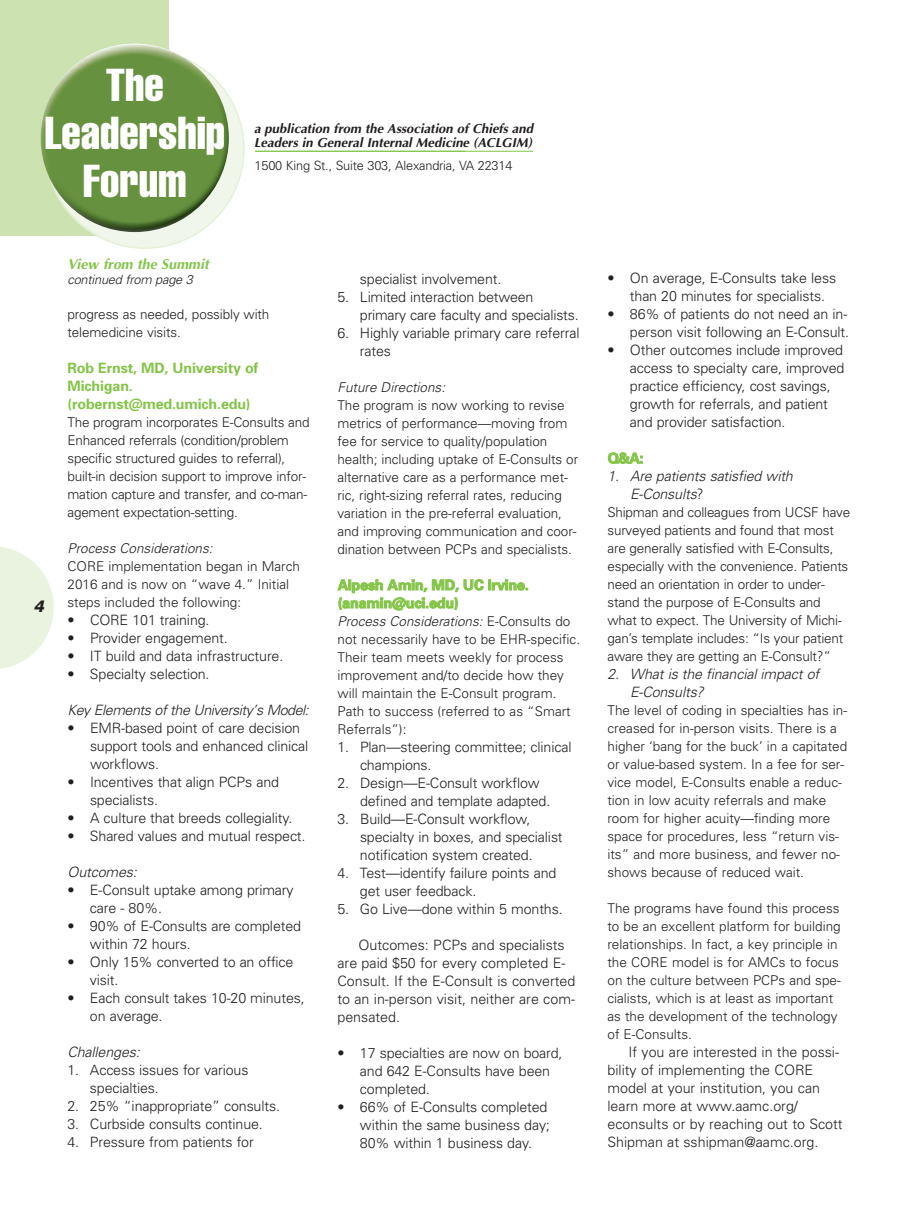
<style>
.page{position:relative;width:918px;height:1215px;background:#fff}
.page>*{position:absolute;margin:0;border:0;box-sizing:border-box;transform-origin:0 0}
.t1{font:extra-condensed 45.3px/48.3px "Helvetica";color:#fff;text-align:center}
.t2{font:italic 800 16.5px "Helvetica Neue";color:#231f20}
.t3{font:300 14.25px/18px "Univers";letter-spacing:-.01em;color:#231f20}
.t4{font:italic 300 14.25px/18px "Univers";color:#231f20}
.t5{font:700 14.25px/18px "Univers";letter-spacing:-.01em;color:#83c447}
.t6{font:italic 700 14.25px "Optima";color:#83c447}
.t7{font:300 13.5px/18px "Univers";letter-spacing:-.005em;color:#231f20}
.t8{font:italic 300 13.5px "Univers";color:#231f20}
.t9{font:italic 700 13.2px/14.4px "Optima";color:#231f20}
.t10{font:300 12.75px "Univers";letter-spacing:-.015em;color:#231f20}
.t11{font:italic 300 12.75px "Univers";letter-spacing:-.015em;color:#231f20}
.s1{font-style:italic}
.s2{font-style:normal}
</style>
<div class="page">
<div style="left:0;top:0;width:168px;height:235px;background:#cce3b1"></div>
<svg style="left:0;top:547px;width:54px;height:122px"></svg>
<svg style="left:45px;top:49px;width:200px;height:200px"></svg>
<img style="left:41px;top:44px;width:188px;height:188px;border-radius:50%">
<hr style="left:255px;top:151px;width:278px;height:1px;background:#83c447">
<h1 class="t1" style="left:45px;top:63px;width:182px">The<br>Leadership<br>Forum</h1>
<p class="t9" style="left:254px;top:121px;width:280px">a publication from the Association of Chiefs and<br>Leaders in General Internal Medicine (ACLGIM)</p>
<p class="t10" style="left:255px;top:161px;width:259px">1500 King St., Suite 303, Alexandria, VA 22314</p>
<p class="t2" style="left:34px;top:600px;width:12px">4</p>
<p class="t6" style="left:67px;top:256px;width:143px">View from the Summit</p>
<p class="t11" style="left:68px;top:275px;width:127px">continued from page 3</p>
<p class="t7" style="left:68px;top:306px;width:203px">progress as needed, possibly with telemedicine visits.</p>
<p class="t5" style="left:67px;top:360px;width:192px">Rob Ernst, MD, University of<br>Michigan. (robernst@med.umich.edu)</p>
<p class="t7" style="left:67px;top:414px;width:244px">The program incorporates E-Consults and Enhanced referrals (condition/problem specific structured guides to referral), built-in decision support to improve infor&shy;mation capture and transfer, and co-man&shy;agement expectation-setting.</p>
<p class="t8" style="left:68px;top:543px;width:149px">Process Considerations:</p>
<p class="t7" style="left:67px;top:558px;width:234px">CORE implementation began in March<br>2016 and is now on “wave 4.” Initial steps included the following:</p>
<p class="t3" style="left:68px;top:612px;width:144px">• CORE 101 training.</p>
<p class="t3" style="left:68px;top:630px;width:162px">• Provider engagement.</p>
<p class="t3" style="left:67px;top:648px;width:217px">• IT build and data infrastructure.</p>
<p class="t3" style="left:67px;top:666px;width:144px">• Specialty selection.</p>
<p class="t4" style="left:68px;top:702px;width:246px">Key Elements of the University ’s Model:</p>
<p class="t3" style="left:90px;top:720px;width:220px;text-indent:-23px">• EMR-based point of care decision support tools and enhanced clinical workflows.</p>
<p class="t3" style="left:90px;top:774px;width:191px;text-indent:-23px">• Incentives that align PCPs and specialists.</p>
<p class="t3" style="left:68px;top:810px;width:227px">• A culture that breeds collegiality.</p>
<p class="t3" style="left:67px;top:828px;width:240px">• Shared values and mutual respect.</p>
<p class="t4" style="left:68px;top:864px;width:74px">Outcomes:</p>
<p class="t3" style="left:90px;top:882px;width:205px;text-indent:-22px">• E-Consult uptake among primary care - 80%.</p>
<p class="t3" style="left:90px;top:918px;width:213px;text-indent:-22px">• 90% of E-Consults are completed within 72 hours.</p>
<p class="t3" style="left:90px;top:954px;width:205px;text-indent:-22px">• Only 15% converted to an office visit.</p>
<p class="t3" style="left:90px;top:990px;width:216px;text-indent:-22px">• Each consult takes 10-20 minutes, on average.</p>
<p class="t4" style="left:68px;top:1044px;width:76px">Challenges:</p>
<p class="t3" style="left:90px;top:1062px;width:160px;text-indent:-22px">1. Access issues for various specialties.</p>
<p class="t3" style="left:68px;top:1098px;width:214px">2. 25% “inappropriate” consults.</p>
<p class="t3" style="left:67px;top:1116px;width:197px">3. Curbside consults continue.</p>
<p class="t3" style="left:67px;top:1134px;width:188px">4. Pressure from patients for</p>
<p class="t3" style="left:360px;top:271px;width:143px">specialist involvement.</p>
<p class="t3" style="left:360px;top:289px;width:220px;text-indent:-23px">5. Limited interaction between primary care faculty and specialists.</p>
<p class="t3" style="left:360px;top:325px;width:221px;text-indent:-22px">6. Highly variable primary care referral rates</p>
<p class="t8" style="left:338px;top:382px;width:112px">Future Directions:</p>
<p class="t7" style="left:337px;top:398px;width:242px">The program is now working to revise metrics of performance—moving from fee for service to quality/population health; including uptake of E-Consults or alternative care as a performance met&shy;ric, right-sizing referral rates, reducing variation in the pre-referral evaluation, and improving communication and coor&shy;dination between PCPs and specialists.</p>
<p class="t5" style="left:338px;top:577px;width:193px">Alpesh Amin, MD, UC Irvine. (anamin@uci.edu)</p>
<p class="t7" style="left:337px;top:614px;width:244px"><span class="s1">Process Considerations:</span> E-Consults do not necessarily have to be EHR-specific.<br>Their team meets weekly for process improvement and/to decide how they will maintain the E-Consult program.<br>Path to success (referred to as “Smart Referrals”):</p>
<p class="t3" style="left:360px;top:739px;width:213px;text-indent:-23px">1. Plan—steering committee; clinical champions.</p>
<p class="t3" style="left:360px;top:775px;width:192px;text-indent:-23px">2. Design—E-Consult workflow defined and template adapted.</p>
<p class="t3" style="left:360px;top:811px;width:204px;text-indent:-22px">3. Build—E-Consult workflow, specialty in boxes, and specialist notification system created.</p>
<p class="t3" style="left:360px;top:865px;width:198px;text-indent:-22px">4. Test—identify failure points and get user feedback.</p>
<p class="t3" style="left:337px;top:901px;width:227px">5. Go Live—done within 5 months.</p>
<p class="t3" style="left:337px;top:937px;width:239px;text-indent:21px">Outcomes: PCPs and specialists are paid $50 for every completed E-<br>Consult. If the E-Consult is converted to an in-person visit, neither are com&shy;pensated.</p>
<p class="t3" style="left:360px;top:1045px;width:204px;text-indent:-22px">• 17 specialties are now on board, and 642 E-Consults have been completed.</p>
<p class="t3" style="left:360px;top:1099px;width:191px;text-indent:-22px">• 66% of E-Consults completed within the same business day;<br>80% within 1 business day.</p>
<p class="t3" style="left:630px;top:271px;width:208px;text-indent:-23px">• On average, E-Consults take less than 20 minutes for specialists.</p>
<p class="t3" style="left:607px;top:307px;width:243px;text-align:right">• 86% of patients do not need an in&shy;person visit following an E-Consult.</p>
<p class="t3" style="left:630px;top:343px;width:216px;text-indent:-22px">• Other outcomes include improved access to specialty care, improved practice efficiency, cost savings, growth for referrals, and patient and provider satisfaction.</p>
<p class="t5" style="left:608px;top:451px;width:37px">Q&amp;A:</p>
<p class="t4" style="left:630px;top:469px;width:167px;text-indent:-22px">1. Are patients satisfied with<br>E-Consults<span class="s2">?</span></p>
<p class="t7" style="left:607px;top:505px;width:244px">Shipman and colleagues from UCSF have surveyed patients and found that most are generally satisfied with E-Consults, especially with the convenience. Patients need an orientation in order to under&shy;stand the purpose of E-Consults and what to expect. The University of Michi&shy;gan’s template includes: “Is your patient aware they are getting an E-Consult?”</p>
<p class="t4" style="left:630px;top:667px;width:194px;text-indent:-22px">2. What is the financial impact of<br>E-Consults?</p>
<p class="t7" style="left:608px;top:703px;width:241px">The level of coding in specialties has in&shy;creased for in-person visits. There is a higher ‘bang for the buck’ in a capitated or value-based system. In a fee for ser&shy;vice model, E-Consults enable a reduc&shy;tion in low acuity referrals and make room for higher acuity—finding more space for procedures, less “return vis&shy;its” and more business, and fewer no&shy;shows because of reduced wait.</p>
<p class="t7" style="left:607px;top:901px;width:235px">The programs have found this process to be an excellent platform for building relationships. In fact, a key principle in the CORE model is for AMCs to focus on the culture between PCPs and spe&shy;cialists, which is at least as important as the development of the technology of E-Consults.</p>
<p class="t3" style="left:607px;top:1045px;width:237px;text-indent:21px">If you are interested in the possi&shy;bility of implementing the CORE model at your institution, you can learn more at www.aamc.org/ econsults or by reaching out to Scott<br>Shipman at sshipman@aamc.org.</p>
</div>
